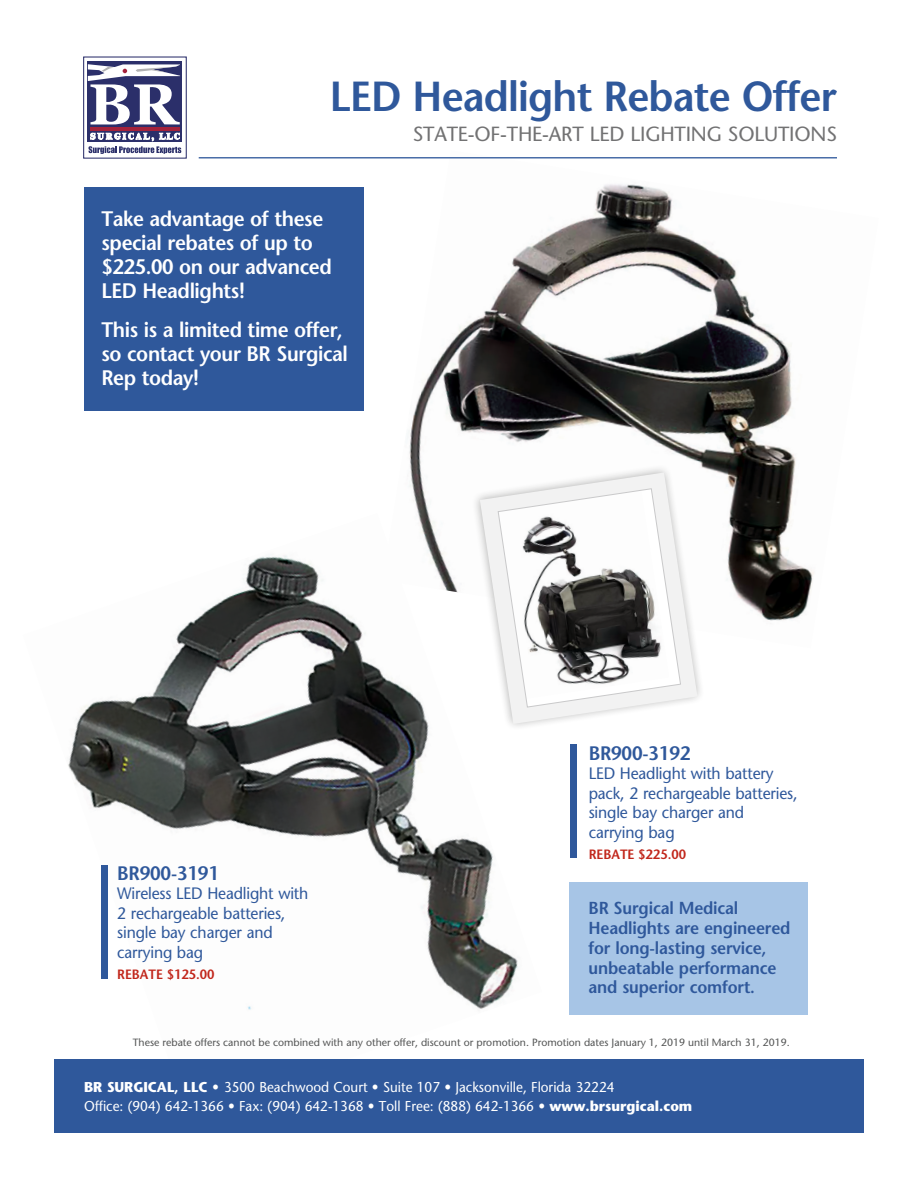
<style>
.page{position:relative;width:918px;height:1188px;background:#fff}
.page>*{position:absolute;margin:0;border:0;box-sizing:border-box;transform-origin:0 0}
.t1{font:600 42px "Stone Sans";letter-spacing:-.02em;color:#2f589b;scale:.96 1}
.t2{font:600 21px/24px "Stone Sans";letter-spacing:-.02em;color:#fff;scale:.95 1}
.t3{font:20.55px "Stone Sans";letter-spacing:-.01em;color:#727273}
.t4{font:600 19.5px "Stone Sans";letter-spacing:-.01em;color:#2f589b;scale:.95 1}
.t5{font:600 17.4px/19.8px "Stone Sans";letter-spacing:-.01em;color:#2f589b;scale:.95 1}
.t6{font:16.5px/19.5px "Stone Sans";letter-spacing:-.01em;color:#2f589b;scale:.95 1}
.t7{font:14.25px/19.5px "Stone Sans";color:#fff;scale:.95 1}
.t8{font:600 13.5px "Stone Sans";color:#c1261b;scale:.95 1}
.t9{font:10.5px "Stone Sans";color:#545555}
.s1{font-weight:700}
</style>
<div class="page">
<img style="left:383px;top:158px;width:454px;height:463px">
<svg style="left:470px;top:462px;width:238px;height:236px"></svg>
<svg style="left:480px;top:473px;width:217px;height:250px"></svg>
<svg style="left:497px;top:488px;width:184px;height:220px"></svg>
<img style="left:54px;top:513px;width:488px;height:547px">
<div style="left:54px;top:1060px;width:810px;height:73px;background:#2f589b"></div>
<div style="left:83px;top:56px;width:104px;height:103px;border:1px solid #2b2f6a"></div>
<div style="left:88px;top:61px;width:94px;height:81px;background:linear-gradient(to right,#2b2f6a,#2b2f6a)"></div>
<hr style="left:90px;top:127px;width:90px;height:4px;background:#a4223b">
<svg style="left:88px;top:64px;width:92px;height:60px"></svg>
<svg style="left:88px;top:133px;width:93px;height:21px"></svg>
<div style="left:570px;top:882px;width:238px;height:132px;background:#a7c5e6"></div>
<hr style="left:199px;top:157px;width:638px;height:1px;background:#2f589b">
<div style="left:84px;top:188px;width:279px;height:223px;background:#2f589b"></div>
<div style="left:102px;top:865px;width:6px;height:113px;background:#2f589b"></div>
<div style="left:570px;top:744px;width:6px;height:113px;background:#2f589b"></div>
<h1 class="t1" style="left:330px;top:71px;width:530px">LED Headlight Rebate Offer</h1>
<p class="t3" style="left:413px;top:122px;width:426px">STATE-OF-THE-ART LED LIGHTING SOLUTIONS</p>
<p class="t2" style="left:102px;top:207px;width:244px">Take advantage of these special rebates of up to $225.00 on our advanced<br>LED Headlights!</p>
<p class="t2" style="left:102px;top:318px;width:261px">This is a limited time offer, so contact your BR Surgical<br>Rep today!</p>
<p class="t4" style="left:117px;top:861px;width:109px">BR900-3191</p>
<p class="t6" style="left:117px;top:884px;width:203px">Wireless LED Headlight with<br>2 rechargeable batteries, single bay charger and carrying bag</p>
<p class="t8" style="left:117px;top:966px;width:104px">REBATE $125.00</p>
<p class="t4" style="left:589px;top:741px;width:109px">BR900-3192</p>
<p class="t6" style="left:589px;top:764px;width:222px">LED Headlight with battery pack, 2 rechargeable batteries, single bay charger and carrying bag</p>
<p class="t8" style="left:589px;top:846px;width:104px">REBATE $225.00</p>
<p class="t5" style="left:589px;top:898px;width:214px">BR Surgical Medical<br>Headlights are engineered for long-lasting service, unbeatable performance and superior comfort.</p>
<p class="t9" style="left:133px;top:1036px;width:659px">These rebate offers cannot be combined with any other offer, discount or promotion. Promotion dates January 1, 2019 until March 31, 2019.</p>
<p class="t7" style="left:84px;top:1077px;width:642px"><span class="s1">BR SURGICAL, LLC •</span> 3500 Beachwood Court • Suite 107 • Jacksonville, Florida 32224<br>Office: (904) 642-1366 • Fax: (904) 642-1368 • Toll Free: (888) 642-1366 • <span class="s1">www.brsurgical.com</span></p>
</div>
